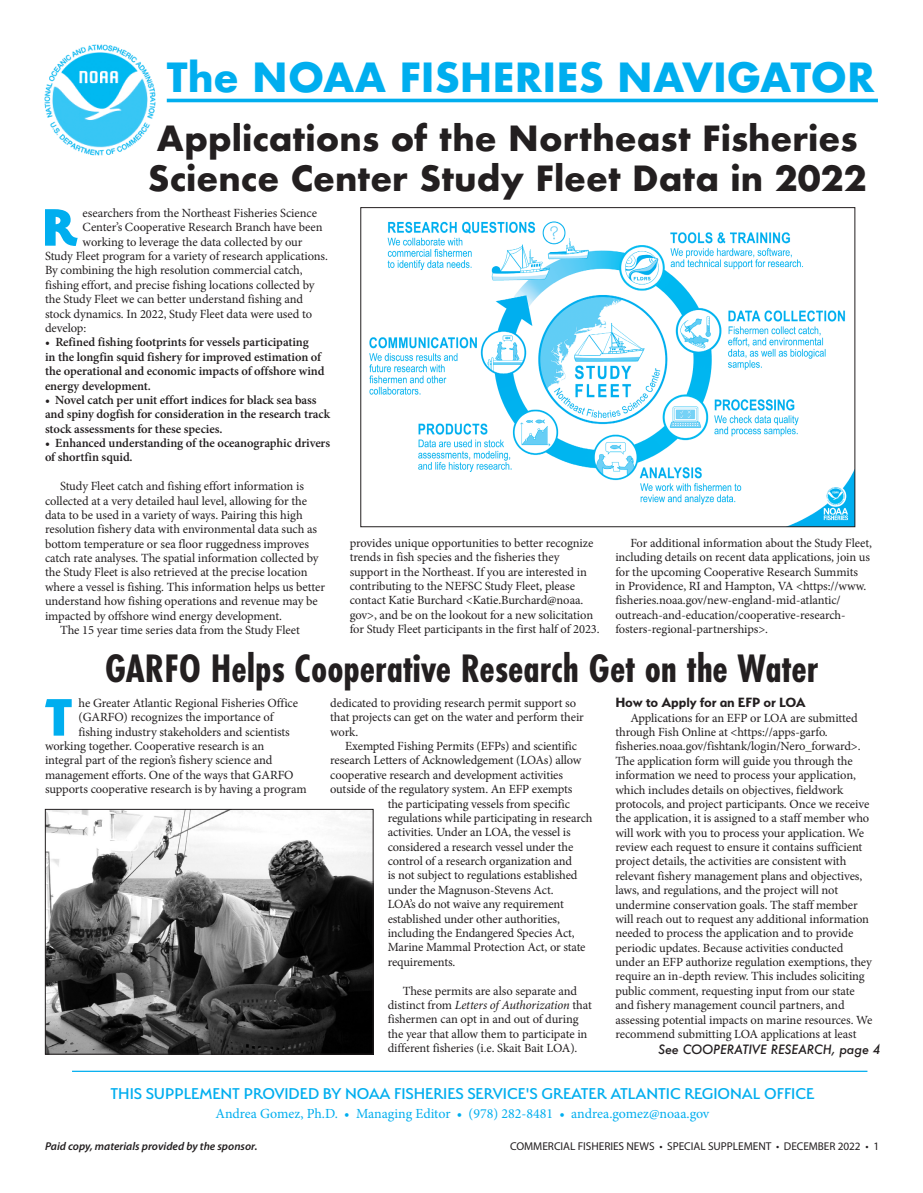
<style>
.page{position:relative;width:923px;height:1193px;background:#fff}
.page>*{position:absolute;margin:0;border:0;box-sizing:border-box;transform-origin:0 0}
.t1{font:800 58.88px "Serenity";color:#00aeef}
.t2{font:700 41.25px "Futura PT Cond";color:#231f20}
.t3{font:700 39.12px "Futura";color:#00aeef}
.t4{font:700 33.75px/40px "Futura";color:#231f20}
.t5{font:500 17.5px "Serenity";letter-spacing:-.005em;color:#00aeef}
.t6{font:700 15px "Serenity";letter-spacing:-.005em;color:#231f20}
.t7{font:13.88px "Minion Pro";letter-spacing:-.005em;color:#00aeef}
.t8{font:12.5px/14.4px "Minion Pro";letter-spacing:-.01em;color:#231f20}
.t9{font:600 12.5px/14.4px "Minion Pro";letter-spacing:-.005em;color:#231f20}
.t10{font:italic 500 12.5px "Futura";letter-spacing:-.005em;color:#231f20}
.t11{font:11.38px "Myriad Pro";letter-spacing:-.005em;color:#231f20}
.t12{font:italic 600 11.38px "Myriad Pro";color:#231f20}
.s1{font-weight:400}
.s2{font-style:italic}
.s3{font-size:11.25px}
</style>
<div class="page">
<img style="left:44px;top:44px;width:112px;height:112px">
<hr style="left:167px;top:99px;width:711px;height:3px;background:#00aeef">
<hr style="left:72px;top:1070px;width:795px;height:1px;background:#00aeef">
<img style="left:369px;top:221px;width:484px;height:304px">
<div style="left:360px;top:207px;width:495px;height:320px;border:1px solid #231f20"></div>
<img style="left:47px;top:811px;width:324px;height:241px">
<div style="left:45px;top:809px;width:328px;height:245px;border:1px solid #231f20"></div>
<h3 class="t3" style="left:167px;top:49px;width:709px">The NOAA FISHERIES NAVIGATOR</h3>
<h3 class="t4" style="left:148px;top:118px;width:720px">Applications of the Northeast Fisheries<br>Science Center Study Fleet Data in 2022</h3>
<h1 class="t1" style="left:41px;top:194px;width:37px">R</h1>
<p class="t8" style="left:83px;top:206px;width:236px">esearchers from the Northeast Fisheries Science</p>
<p class="t8" style="left:83px;top:220px;width:241px">Center’s Cooperative Research Branch have been</p>
<p class="t8" style="left:83px;top:234px;width:221px">working to leverage the data collected by our</p>
<p class="t8" style="left:45px;top:249px;width:284px">Study Fleet program for a variety of research applications.</p>
<p class="t8" style="left:45px;top:263px;width:259px">By combining the high resolution commercial catch,</p>
<p class="t8" style="left:45px;top:278px;width:271px">fishing effort, and precise fishing locations collected by</p>
<p class="t8" style="left:45px;top:292px;width:259px">the Study Fleet we can better understand fishing and</p>
<p class="t8" style="left:45px;top:306px;width:269px">stock dynamics. In 2022, Study Fleet data were used to</p>
<p class="t8" style="left:45px;top:321px;width:43px">develop:</p>
<p class="t9" style="left:45px;top:335px;width:281px"><span class="s1">•</span> Refined fishing footprints for vessels participating<br>in the longfin squid fishery for improved estimation of the operational and economic impacts of offshore wind energy development.</p>
<p class="t9" style="left:45px;top:392px;width:286px">• Novel catch per unit effort indices for black sea bass and spiny dogfish for consideration in the research track stock assessments for these species.</p>
<p class="t9" style="left:45px;top:436px;width:287px">• Enhanced understanding of the oceanographic drivers of shortfin squid.</p>
<p class="t8" style="left:60px;top:479px;width:245px">Study Fleet catch and fishing effort information is</p>
<p class="t8" style="left:45px;top:493px;width:263px">collected at a very detailed haul level, allowing for the</p>
<p class="t8" style="left:45px;top:508px;width:259px">data to be used in a variety of ways. Pairing this high</p>
<p class="t8" style="left:45px;top:522px;width:273px">resolution fishery data with environmental data such as</p>
<p class="t8" style="left:45px;top:536px;width:265px">bottom temperature or sea floor ruggedness improves</p>
<p class="t8" style="left:45px;top:551px;width:275px">catch rate analyses. The spatial information collected by</p>
<p class="t8" style="left:45px;top:565px;width:264px">the Study Fleet is also retrieved at the precise location</p>
<p class="t8" style="left:45px;top:579px;width:281px">where a vessel is fishing. This information helps us better</p>
<p class="t8" style="left:45px;top:594px;width:274px">understand how fishing operations and revenue may be</p>
<p class="t8" style="left:45px;top:608px;width:238px">impacted by offshore wind energy development.</p>
<p class="t8" style="left:60px;top:623px;width:241px">The 15 year time series data from the Study Fleet</p>
<p class="t8" style="left:350px;top:535px;width:251px">provides unique opportunities to better recognize trends in fish species and the fisheries they support in the Northeast. If you are interested in contributing to the NEFSC Study Fleet, please contact Katie Burchard &lt;Katie.Burchard@noaa. gov&gt;, and be on the lookout for a new solicitation for Study Fleet participants in the first half of 2023.</p>
<h2 class="t2" style="left:105px;top:644px;width:715px">GARFO Helps Cooperative Research Get on the Water</h2>
<p class="t8" style="left:615px;top:535px;width:258px;text-indent:15px">For additional information about the Study Fleet, including details on recent data applications, join us for the upcoming Cooperative Research Summits<br>in Providence, RI and Hampton, VA &lt;https://www. fisheries.noaa.gov/new-england-mid-atlantic/ outreach-and-education/cooperative-research&shy;fosters-regional-partnerships&gt;.</p>
<h1 class="t1" style="left:45px;top:683px;width:29px">T</h1>
<p class="t8" style="left:78px;top:695px;width:221px">he Greater Atlantic Regional Fisheries Office</p>
<p class="t8" style="left:78px;top:710px;width:196px">(GARFO) recognizes the importance of</p>
<p class="t8" style="left:78px;top:724px;width:213px">fishing industry stakeholders and scientists</p>
<p class="t8" style="left:45px;top:739px;width:221px">working together. Cooperative research is an</p>
<p class="t8" style="left:45px;top:753px;width:229px">integral part of the region’s fishery science and</p>
<p class="t8" style="left:45px;top:767px;width:250px">management efforts. One of the ways that GARFO</p>
<p class="t8" style="left:45px;top:782px;width:263px">supports cooperative research is by having a program</p>
<p class="t8" style="left:330px;top:695px;width:255px">dedicated to providing research permit support so that projects can get on the water and perform their work.</p>
<p class="t8" style="left:345px;top:739px;width:233px">Exempted Fishing Permits (EFPs) and scientific</p>
<p class="t8" style="left:330px;top:753px;width:253px">research Letters of Acknowledgement (LOAs) allow</p>
<p class="t8" style="left:330px;top:767px;width:234px">cooperative research and development activities</p>
<p class="t8" style="left:330px;top:782px;width:244px">outside of the regulatory system. An EFP exempts</p>
<p class="t8" style="left:387px;top:796px;width:184px">the participating vessels from specific</p>
<p class="t8" style="left:387px;top:810px;width:206px">regulations while participating in research</p>
<p class="t8" style="left:387px;top:825px;width:184px">activities. Under an LOA, the vessel is</p>
<p class="t8" style="left:387px;top:839px;width:187px">considered a research vessel under the</p>
<p class="t8" style="left:387px;top:854px;width:186px">control of a research organization and</p>
<p class="t8" style="left:387px;top:868px;width:191px">is not subject to regulations established</p>
<p class="t8" style="left:387px;top:882px;width:167px">under the Magnuson-Stevens Act.</p>
<p class="t8" style="left:387px;top:897px;width:178px">LOA’s do not waive any requirement</p>
<p class="t8" style="left:387px;top:911px;width:174px">established under other authorities,</p>
<p class="t8" style="left:387px;top:925px;width:189px">including the Endangered Species Act,</p>
<p class="t8" style="left:387px;top:940px;width:199px">Marine Mammal Protection Act, or state</p>
<p class="t8" style="left:387px;top:954px;width:69px">requirements.</p>
<p class="t8" style="left:387px;top:983px;width:206px;text-indent:15px">These permits are also separate and distinct from <span class="s2">Letters of Authorization</span> that fishermen can opt in and out of during the year that allow them to participate in different fisheries (i.e. Skait Bait LOA).</p>
<p class="t6" style="left:615px;top:694px;width:192px">How to Apply for an EFP or LOA</p>
<p class="t8" style="left:615px;top:710px;width:258px;text-indent:15px">Applications for an EFP or LOA are submitted through Fish Online at &lt;https://apps-garfo. fisheries.noaa.gov/fishtank/login/Nero_forward&gt;.<br>The application form will guide you through the information we need to process your application, which includes details on objectives, fieldwork protocols, and project participants. Once we receive the application, it is assigned to a staff member who will work with you to process your application. We review each request to ensure it contains sufficient project details, the activities are consistent with relevant fishery management plans and objectives, laws, and regulations, and the project will not undermine conservation goals. The staff member will reach out to request any additional information needed to process the application and to provide periodic updates. Because activities conducted under an EFP authorize regulation exemptions, they require an in-depth review. This includes soliciting public comment, requesting input from our state and fishery management council partners, and assessing potential impacts on marine resources. We recommend submitting LOA applications at least</p>
<p class="t10" style="left:658px;top:1040px;width:224px">See COOPERATIVE RESEARCH, page 4</p>
<h3 class="t5" style="left:110px;top:1084px;width:705px">THIS SUPPLEMENT PROVIDED BY NOAA FISHERIES SERVICE'S GREATER ATLANTIC REGIONAL OFFICE</h3>
<p class="t7" style="left:215px;top:1104px;width:495px">Andrea Gomez, Ph.D. • Managing Editor • (978) 282-8481 • andrea.gomez@noaa.gov</p>
<p class="t12" style="left:45px;top:1139px;width:214px">Paid copy, materials provided by the sponsor.</p>
<p class="t11" style="left:510px;top:1139px;width:370px">COMMERCIAL FISHERIES NEWS • SPECIAL SUPPLEMENT • <span class="s3">DECEMBER 2022</span> • 1</p>
</div>
